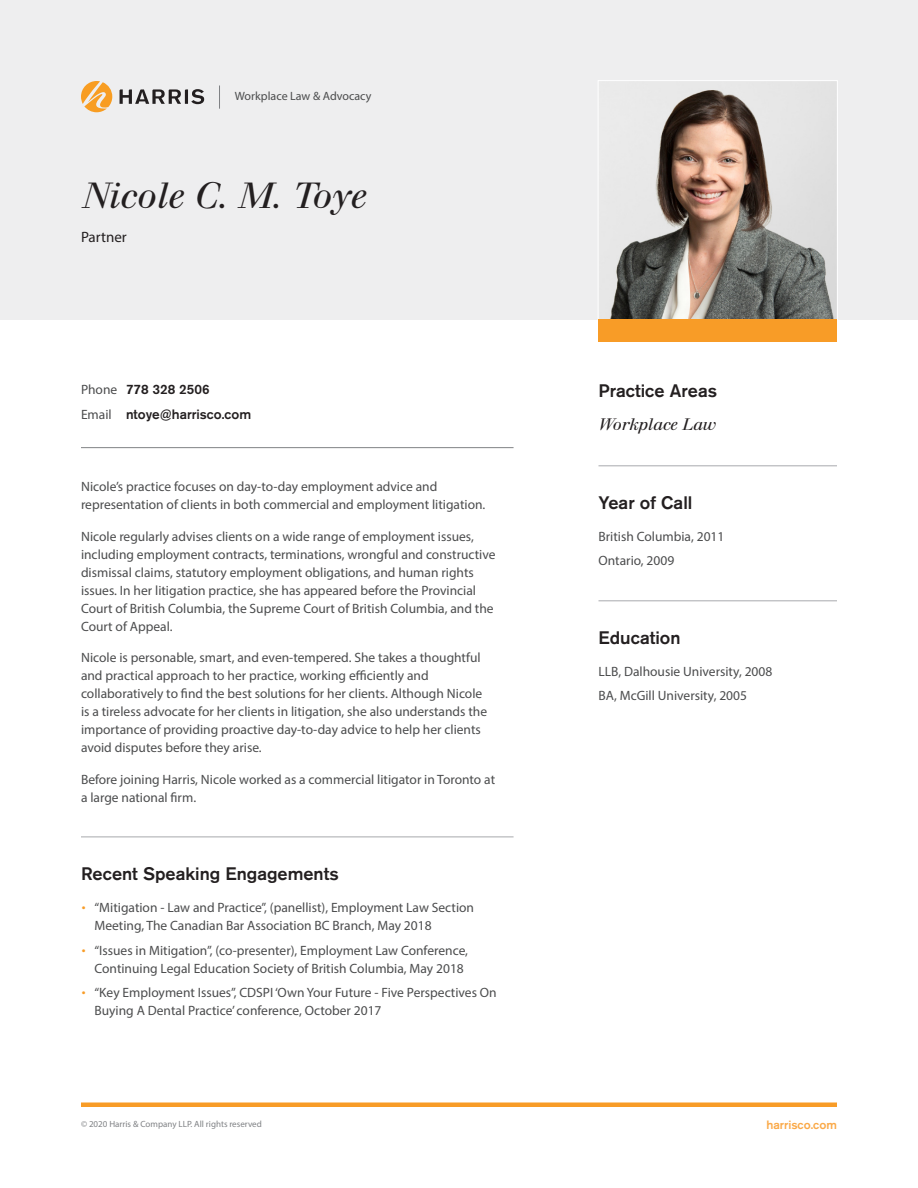
<style>
.page{position:relative;width:918px;height:1188px;background:#fff}
.page>*{position:absolute;margin:0;border:0;box-sizing:border-box;transform-origin:0 0}
.Name{font:italic 36px "Walbaum";color:#231f20}
.Header_With_Line{font:500 18px "Akzidenz Grotesk BQ";color:#231f20}
.Header_With_Line_for{font:500 18px "Akzidenz Grotesk BQ";color:#231f20}
.Header_With_No_Line{font:500 18px "Akzidenz Grotesk BQ";color:#231f20}
.Practice_Areas{font:italic 16.5px "Walbaum";color:#231f20}
.Position{font:15px "Myriad Pro";color:#231f20}
.Profile_Paragraph{font:13.5px/18px "Myriad Pro";color:#4b4c4d}
.Top_Paragraph_With_L{font:13.5px/18px "Myriad Pro";color:#4b4c4d}
.Contact_Info{font:500 13.5px "Akzidenz Grotesk BQ";color:#231f20}
.t1{font:12px "Myriad Pro";color:#4b4c4d}
.t2{font:500 12px "Akzidenz Grotesk BQ";color:#faa948}
.t3{font:9px "Myriad Pro";color:#808285}
.s1{font-family:"Myriad Pro";font-weight:400;color:#4b4c4d}
.s2{font-family:"Walbaum";font-style:italic;font-size:12px;color:#f89c27}
</style>
<div class="page">
<div style="left:81px;top:1102px;width:756px;height:5px;background:#f89c27"></div>
<div style="left:0;top:0;width:918px;height:320px;background:#eeeeef"></div>
<svg style="left:598px;top:80px;width:240px;height:240px"></svg>
<hr style="left:81px;top:447px;width:433px;height:1px;background:#808285">
<hr style="left:81px;top:837px;width:433px;height:1px;background:#a8a9ad">
<hr style="left:598px;top:466px;width:239px;height:1px;background:#a8a9ad">
<hr style="left:598px;top:601px;width:239px;height:1px;background:#a8a9ad">
<svg style="left:120px;top:89px;width:84px;height:15px"></svg>
<svg style="left:81px;top:81px;width:31px;height:31px"></svg>
<svg style="left:219px;top:85px;width:1px;height:24px"></svg>
<div style="left:598px;top:320px;width:239px;height:22px;background:#f89c27"></div>
<p class="t1" style="left:235px;top:89px;width:138px">Workplace Law &amp; Advocacy</p>
<p class="Name" style="left:81px;top:175px;width:285px">Nicole C. M. Toye</p>
<p class="Position" style="left:81px;top:228px;width:47px">Partner</p>
<p class="Contact_Info" style="left:81px;top:381px;width:130px"><span class="s1">Phone</span> 778 328 2506</p>
<p class="Contact_Info" style="left:81px;top:406px;width:172px"><span class="s1">Email</span> ntoye@harrisco.com</p>
<p class="Top_Paragraph_With_L" style="left:81px;top:477px;width:406px">Nicole’s practice focuses on day-to-day employment advice and representation of clients in both commercial and employment litigation.</p>
<p class="Profile_Paragraph" style="left:81px;top:527px;width:416px">Nicole regularly advises clients on a wide range of employment issues, including employment contracts, terminations, wrongful and constructive dismissal claims, statutory employment obligations, and human rights issues. In her litigation practice, she has appeared before the Provincial Court of British Columbia, the Supreme Court of British Columbia, and the Court of Appeal.</p>
<p class="Profile_Paragraph" style="left:81px;top:648px;width:408px">Nicole is personable, smart, and even-tempered. She takes a thoughtful and practical approach to her practice, working efficiently and collaboratively to find the best solutions for her clients. Although Nicole is a tireless advocate for her clients in litigation, she also understands the importance of providing proactive day-to-day advice to help her clients avoid disputes before they arise.</p>
<p class="Profile_Paragraph" style="left:81px;top:770px;width:416px">Before joining Harris, Nicole worked as a commercial litigator in Toronto at a large national firm.</p>
<p class="Header_With_Line" style="left:81px;top:863px;width:259px">Recent Speaking Engagements</p>
<p class="Profile_Paragraph" style="left:94px;top:898px;width:381px;text-indent:-14px"><span class="s2">•</span> “Mitigation - Law and Practice”, (panellist), Employment Law Section<br>Meeting, The Canadian Bar Association BC Branch, May 2018</p>
<p class="Profile_Paragraph" style="left:94px;top:941px;width:375px;text-indent:-14px"><span class="s2">•</span> “Issues in Mitigation”, (co-presenter), Employment Law Conference,<br>Continuing Legal Education Society of British Columbia, May 2018</p>
<p class="Profile_Paragraph" style="left:94px;top:984px;width:404px;text-indent:-14px"><span class="s2">•</span> “Key Employment Issues”, CDSPI ‘Own Your Future - Five Perspectives On<br>Buying A Dental Practice’ conference, October 2017</p>
<p class="Header_With_No_Line" style="left:598px;top:380px;width:120px">Practice Areas</p>
<p class="Practice_Areas" style="left:598px;top:415px;width:118px">Workplace Law</p>
<p class="Header_With_Line_for" style="left:598px;top:492px;width:95px">Year of Call</p>
<p class="Profile_Paragraph" style="left:598px;top:527px;width:127px">British Columbia, 2011</p>
<p class="Profile_Paragraph" style="left:598px;top:552px;width:77px">Ontario, 2009</p>
<p class="Header_With_Line_for" style="left:598px;top:627px;width:84px">Education</p>
<p class="Profile_Paragraph" style="left:598px;top:662px;width:175px">LLB, Dalhousie University, 2008</p>
<p class="Profile_Paragraph" style="left:598px;top:687px;width:150px">BA, McGill University, 2005</p>
<p class="t3" style="left:81px;top:1119px;width:182px">© 2020 Harris &amp; Company LLP. All rights reserved</p>
<p class="t2" style="left:766px;top:1117px;width:72px">harrisco.com</p>
</div>
